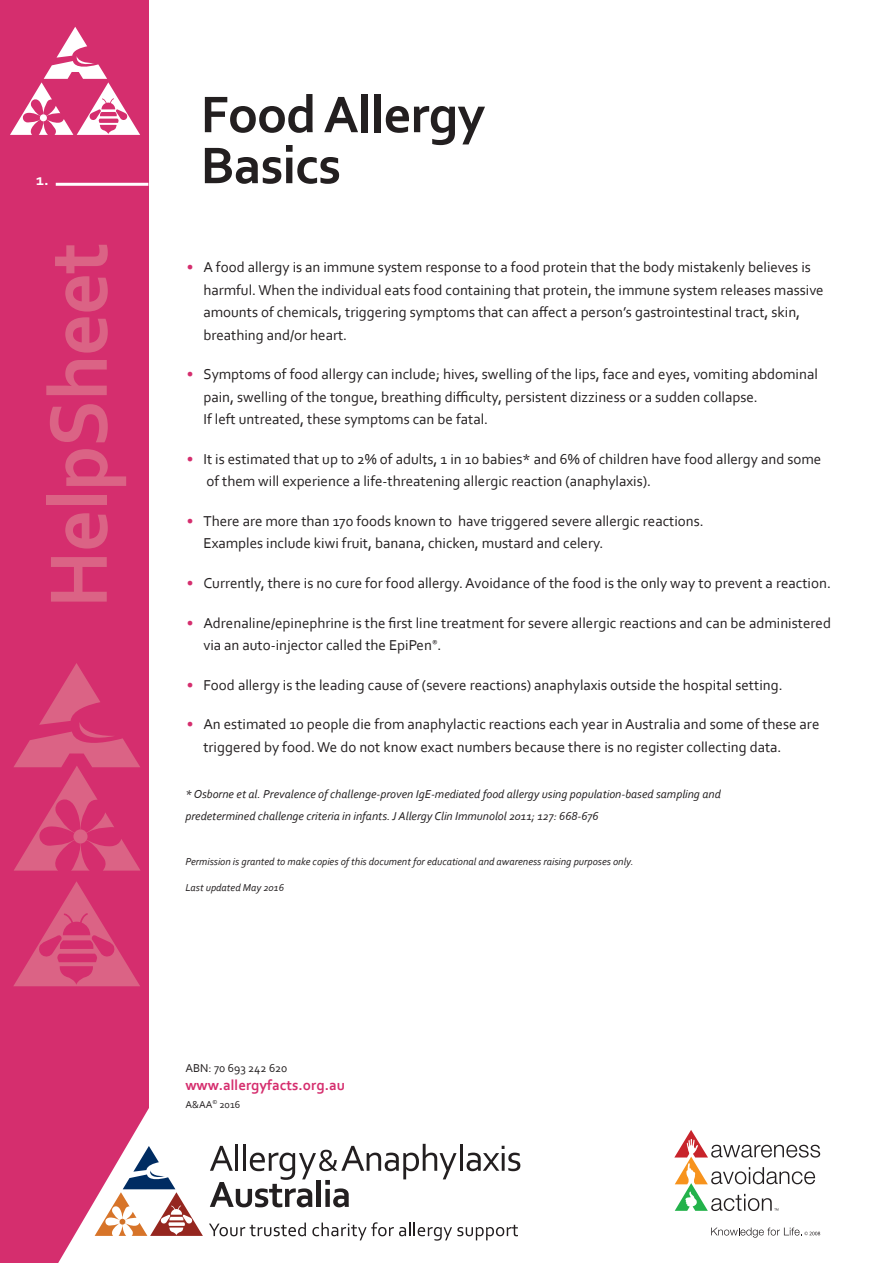
<style>
.page{position:relative;width:893px;height:1263px;background:#fff}
.page>*{position:absolute;margin:0;border:0;box-sizing:border-box;transform-origin:0 0}
.t1{font:700 85.5px "Corbel";letter-spacing:-.015em;color:#db6385;scale:.96 1}
.t2{font:700 54px/51px "Corbel";letter-spacing:-.015em;color:#231f20}
.t3{font:700 16.5px "Corbel";color:#fff}
.t4{font:15px/22.5px "Corbel";color:#231f20}
.t5{font:700 15px "Corbel";color:#d52e6e}
.t6{font:italic 12px/22.5px "Corbel";color:#231f20}
.t7{font:12px "Corbel";color:#231f20}
.t8{font:italic 10.5px "Corbel";color:#231f20}
.t9{font:10.5px "Corbel";color:#231f20}
.s1{font-weight:700;color:#d52e6e}
</style>
<div class="page">
<div style="left:0;top:0;width:149px;height:1263px;background:#d52e6e"></div>
<svg style="left:711px;top:1227px;width:109px;height:10px"></svg>
<svg style="left:674px;top:1130px;width:146px;height:81px"></svg>
<hr style="left:56px;top:183px;width:92px;height:3px;background:#fff">
<svg style="left:10px;top:27px;width:130px;height:108px"></svg>
<svg style="left:13px;top:881px;width:127px;height:105px"></svg>
<svg style="left:14px;top:663px;width:127px;height:208px"></svg>
<hr style="left:460px;top:1144px;width:3px;height:27px;background:#231f20">
<svg style="left:467px;top:1146px;width:53px;height:25px"></svg>
<svg style="left:210px;top:1144px;width:247px;height:63px"></svg>
<svg style="left:58px;top:1108px;width:145px;height:155px"></svg>
<svg style="left:209px;top:1222px;width:97px;height:14px"></svg>
<svg style="left:312px;top:1222px;width:206px;height:19px"></svg>
<p class="t3" style="left:36px;top:170px;width:14px">1.</p>
<h1 class="t1" style="left:26px;top:608px;width:382px;rotate:-90deg">HelpSheet</h1>
<h2 class="t2" style="left:201px;top:88px;width:286px">Food Allergy<br>Basics</h2>
<p class="t4" style="left:203px;top:256px;width:622px;text-indent:-17px"><span class="s1">•</span> A food allergy is an immune system response to a food protein that the body mistakenly believes is harmful. When the individual eats food containing that protein, the immune system releases massive amounts of chemicals, triggering symptoms that can affect a person’s gastrointestinal tract, skin, breathing and/or heart.</p>
<p class="t4" style="left:203px;top:363px;width:616px;text-indent:-17px"><span class="s1">•</span> Symptoms of food allergy can include; hives, swelling of the lips, face and eyes, vomiting abdominal pain, swelling of the tongue, breathing difficulty, persistent dizziness or a sudden collapse.<br>If left untreated, these symptoms can be fatal.</p>
<p class="t4" style="left:206px;top:447px;width:616px;text-indent:-20px"><span class="s1">•</span> It is estimated that up to 2% of adults, 1 in 10 babies* and 6% of children have food allergy and some of them will experience a life-threatening allergic reaction (anaphylaxis).</p>
<p class="t4" style="left:203px;top:509px;width:502px;text-indent:-16px"><span class="s1">•</span> There are more than 170 foods known to have triggered severe allergic reactions.<br>Examples include kiwi fruit, banana, chicken, mustard and celery.</p>
<p class="t4" style="left:187px;top:571px;width:646px"><span class="s1">•</span> Currently, there is no cure for food allergy. Avoidance of the food is the only way to prevent a reaction.</p>
<p class="t4" style="left:203px;top:611px;width:629px;text-indent:-16px"><span class="s1">•</span> Adrenaline/epinephrine is the first line treatment for severe allergic reactions and can be administered via an auto-injector called the EpiPen<sup>®</sup>.</p>
<p class="t4" style="left:187px;top:673px;width:597px"><span class="s1">•</span> Food allergy is the leading cause of (severe reactions) anaphylaxis outside the hospital setting.</p>
<p class="t4" style="left:203px;top:712px;width:618px;text-indent:-16px"><span class="s1">•</span> An estimated 10 people die from anaphylactic reactions each year in Australia and some of these are triggered by food. We do not know exact numbers because there is no register collecting data.</p>
<p class="t6" style="left:185px;top:782px;width:537px">* Osborne et al. Prevalence of challenge-proven IgE-mediated food allergy using population-based sampling and predetermined challenge criteria in infants. J Allergy Clin Immunolol 2011; 127: 668-676</p>
<p class="t8" style="left:185px;top:855px;width:450px">Permission is granted to make copies of this document for educational and awareness raising purposes only.</p>
<p class="t8" style="left:185px;top:881px;width:100px">Last updated May 2016</p>
<p class="t7" style="left:185px;top:1061px;width:103px">ABN: 70 693 242 620</p>
<p class="t5" style="left:185px;top:1076px;width:161px">www.allergyfacts.org.au</p>
<p class="t9" style="left:185px;top:1098px;width:56px">A&amp;AA<sup>©</sup> 2016</p>
</div>
